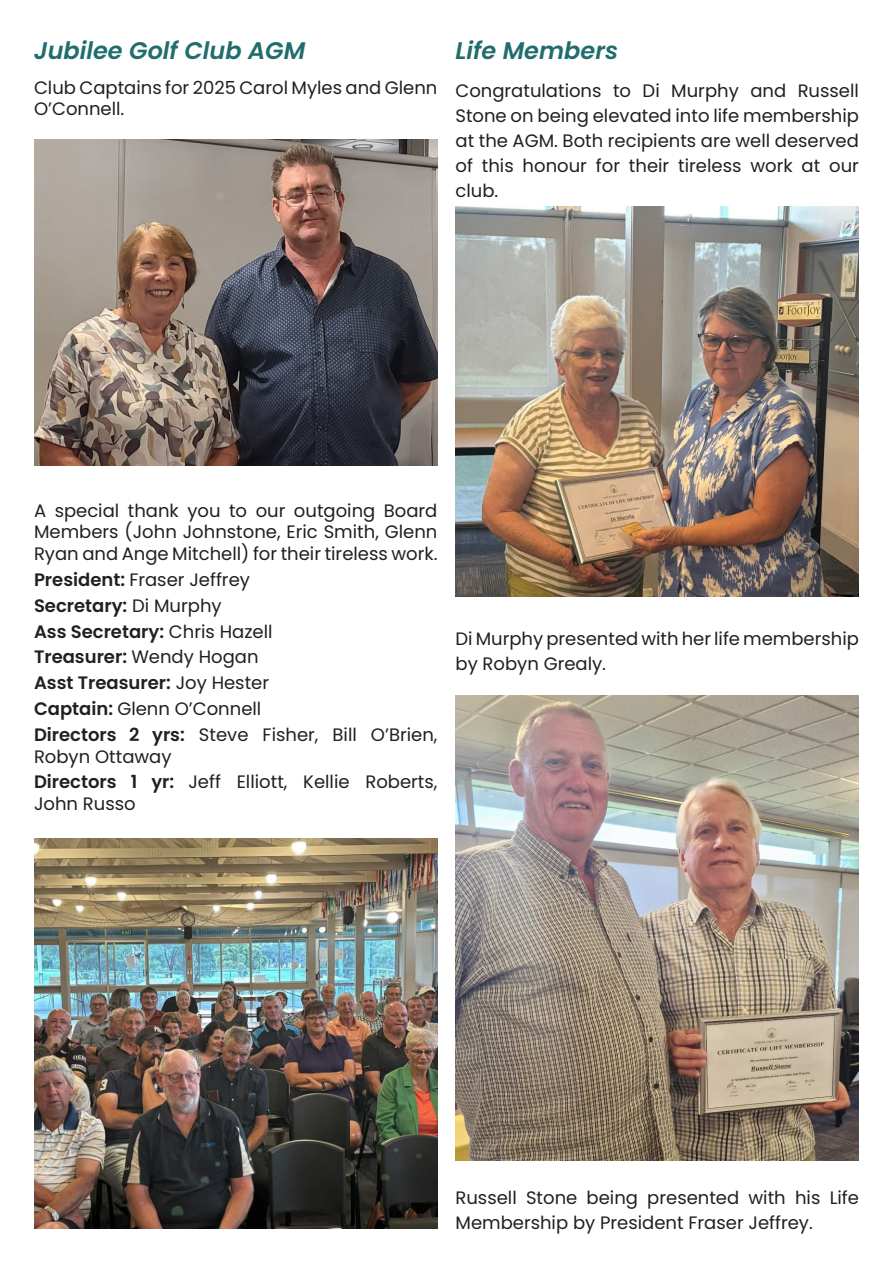
<style>
.page{position:relative;width:893px;height:1263px;background:#fff}
.page>*{position:absolute;margin:0;border:0;box-sizing:border-box;transform-origin:0 0}
.t1{font:italic 600 24px "Poppins";color:#216d6d}
.t2{font:18px/24.9px "Poppins";color:#231f20}
.t3{font:600 18px "Poppins";color:#231f20}
.s1{font-weight:600}
.s2{font-weight:400}
</style>
<div class="page">
<img style="left:34px;top:139px;width:403px;height:327px">
<img style="left:34px;top:839px;width:403px;height:390px">
<img style="left:455px;top:207px;width:404px;height:390px">
<img style="left:455px;top:695px;width:404px;height:466px">
<p class="t1" style="left:34px;top:37px;width:273px">Jubilee Golf Club AGM</p>
<p class="t2" style="left:34px;top:77px;width:405px;line-height:21.6px">Club Captains for 2025 Carol Myles and Glenn<br>O’Connell.</p>
<p class="t1" style="left:455px;top:37px;width:164px">Life Members</p>
<p class="t2" style="left:455px;top:78px;width:405px;text-align:justify">Congratulations to Di Murphy and Russell Stone on being elevated into life membership at the AGM. Both recipients are well deserved of this honour for their tireless work at our club.</p>
<p class="t2" style="left:34px;top:500px;width:405px;line-height:21.6px;text-align:justify">A special thank you to our outgoing Board Members (John Johnstone, Eric Smith, Glenn Ryan and Ange Mitchell) for their tireless work.</p>
<p class="t2" style="left:34px;top:567px;width:217px"><span class="s1">President:</span> Fraser Jeffrey</p>
<p class="t3" style="left:34px;top:595px;width:189px">Secretary: <span class="s2">Di Murphy</span></p>
<p class="t3" style="left:34px;top:621px;width:240px">Ass Secretary: <span class="s2">Chris Hazell</span></p>
<p class="t3" style="left:34px;top:647px;width:226px">Treasurer: <span class="s2">Wendy Hogan</span></p>
<p class="t3" style="left:34px;top:672px;width:237px">Asst Treasurer: <span class="s2">Joy Hester</span></p>
<p class="t2" style="left:34px;top:696px;width:229px"><span class="s1">Captain:</span> Glenn O’Connell</p>
<p class="t2" style="left:34px;top:724px;width:405px;line-height:21.6px"><span class="s1">Directors 2 yrs:</span> Steve Fisher, Bill O’Brien,<br>Robyn Ottaway</p>
<p class="t2" style="left:34px;top:771px;width:405px;line-height:21.6px"><span class="s1">Directors 1 yr:</span> Jeff Elliott, Kellie Roberts,<br>John Russo</p>
<p class="t2" style="left:455px;top:626px;width:405px">Di Murphy presented with her life membership by Robyn Grealy.</p>
<p class="t2" style="left:455px;top:1185px;width:405px">Russell Stone being presented with his Life<br>Membership by President Fraser Jeffrey.</p>
</div>
